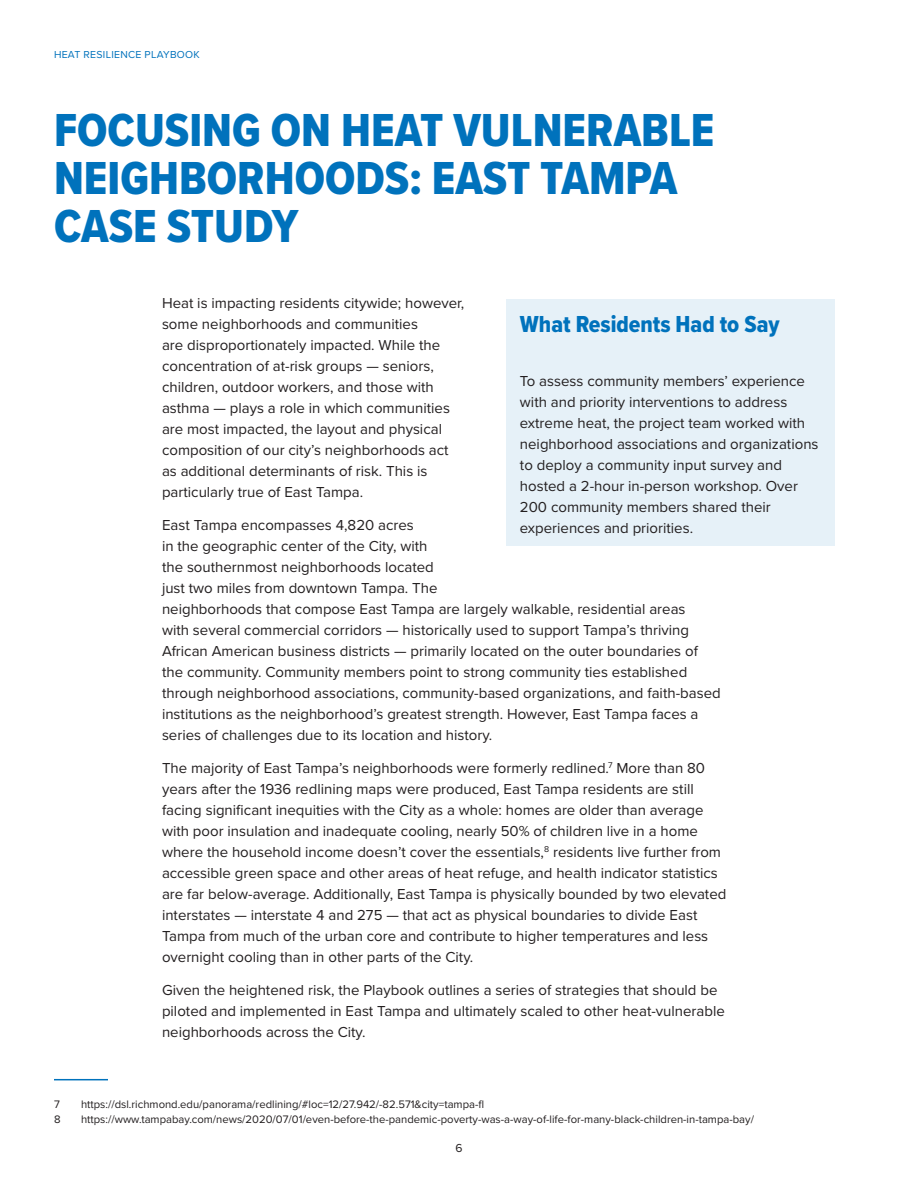
<style>
.page{position:relative;width:918px;height:1188px;background:#fff}
.page>*{position:absolute;margin:0;border:0;box-sizing:border-box;transform-origin:0 0}
.Heading_1{font:48px/48px "Proxima Nova Cond Extrabld";color:#0072bc}
.Heading_2{font:24px "Proxima Nova Cond Extrabld";color:#0072bc}
.t1{font:15px/21px "Proxima Nova";color:#231f20}
.t2{font:12px "Proxima Nova";color:#231f20}
.footnote{font:11.25px "Proxima Nova";color:#231f20}
.t3{font:10.5px "Proxima Nova";letter-spacing:.025em;color:#0072bc}
</style>
<div class="page">
<hr style="left:54px;top:1079px;width:54px;height:1px;background:#0072bc">
<div style="left:506px;top:299px;width:329px;height:247px;background:#e6f1f8"></div>
<p class="t3" style="left:54px;top:47px;width:147px">HEAT RESILIENCE PLAYBOOK</p>
<p class="Heading_1" style="left:54px;top:105px;width:662px">FOCUSING ON HEAT VULNERABLE<br>NEIGHBORHOODS: EAST TAMPA<br>CASE STUDY</p>
<p class="t1" style="left:162px;top:292px;width:304px">Heat is impacting residents citywide; however, some neighborhoods and communities<br>are disproportionately impacted. While the concentration of at-risk groups — seniors, children, outdoor workers, and those with asthma — plays a role in which communities are most impacted, the layout and physical composition of our city’s neighborhoods act as additional determinants of risk. This is particularly true of East Tampa.</p>
<p class="t1" style="left:162px;top:514px;width:560px">East Tampa encompasses 4,820 acres<br>in the geographic center of the City, with<br>the southernmost neighborhoods located<br>just two miles from downtown Tampa. The<br>neighborhoods that compose East Tampa are largely walkable, residential areas<br>with several commercial corridors — historically used to support Tampa’s thriving African American business districts — primarily located on the outer boundaries of the community. Community members point to strong community ties established through neighborhood associations, community-based organizations, and faith-based institutions as the neighborhood’s greatest strength. However, East Tampa faces a series of challenges due to its location and history.</p>
<p class="t1" style="left:162px;top:757px;width:566px">The majority of East Tampa’s neighborhoods were formerly redlined.<sup>7</sup> More than 80 years after the 1936 redlining maps were produced, East Tampa residents are still facing significant inequities with the City as a whole: homes are older than average with poor insulation and inadequate cooling, nearly 50% of children live in a home where the household income doesn’t cover the essentials,<sup>8</sup> residents live further from accessible green space and other areas of heat refuge, and health indicator statistics are far below-average. Additionally, East Tampa is physically bounded by two elevated interstates — interstate 4 and 275 — that act as physical boundaries to divide East Tampa from much of the urban core and contribute to higher temperatures and less overnight cooling than in other parts of the City.</p>
<p class="t1" style="left:162px;top:979px;width:564px">Given the heightened risk, the Playbook outlines a series of strategies that should be piloted and implemented in East Tampa and ultimately scaled to other heat-vulnerable neighborhoods across the City.</p>
<p class="Heading_2" style="left:520px;top:306px;width:261px">What Residents Had to Say</p>
<p class="t1" style="left:520px;top:369px;width:300px">To assess community members’ experience with and priority interventions to address extreme heat, the project team worked with neighborhood associations and organizations to deploy a community input survey and hosted a 2-hour in-person workshop. Over 200 community members shared their experiences and priorities.</p>
<p class="footnote" style="left:54px;top:1096px;width:7px">7</p>
<p class="footnote" style="left:81px;top:1096px;width:405px">https://dsl.richmond.edu/panorama/redlining/#loc=12/27.942/-82.571&amp;city=tampa-fl</p>
<p class="footnote" style="left:54px;top:1111px;width:8px">8</p>
<p class="footnote" style="left:81px;top:1111px;width:675px">https://www.tampabay.com/news/2020/07/01/even-before-the-pandemic-poverty-was-a-way-of-life-for-many-black-children-in-tampa-bay/</p>
<p class="t2" style="left:455px;top:1139px;width:9px">6</p>
</div>
